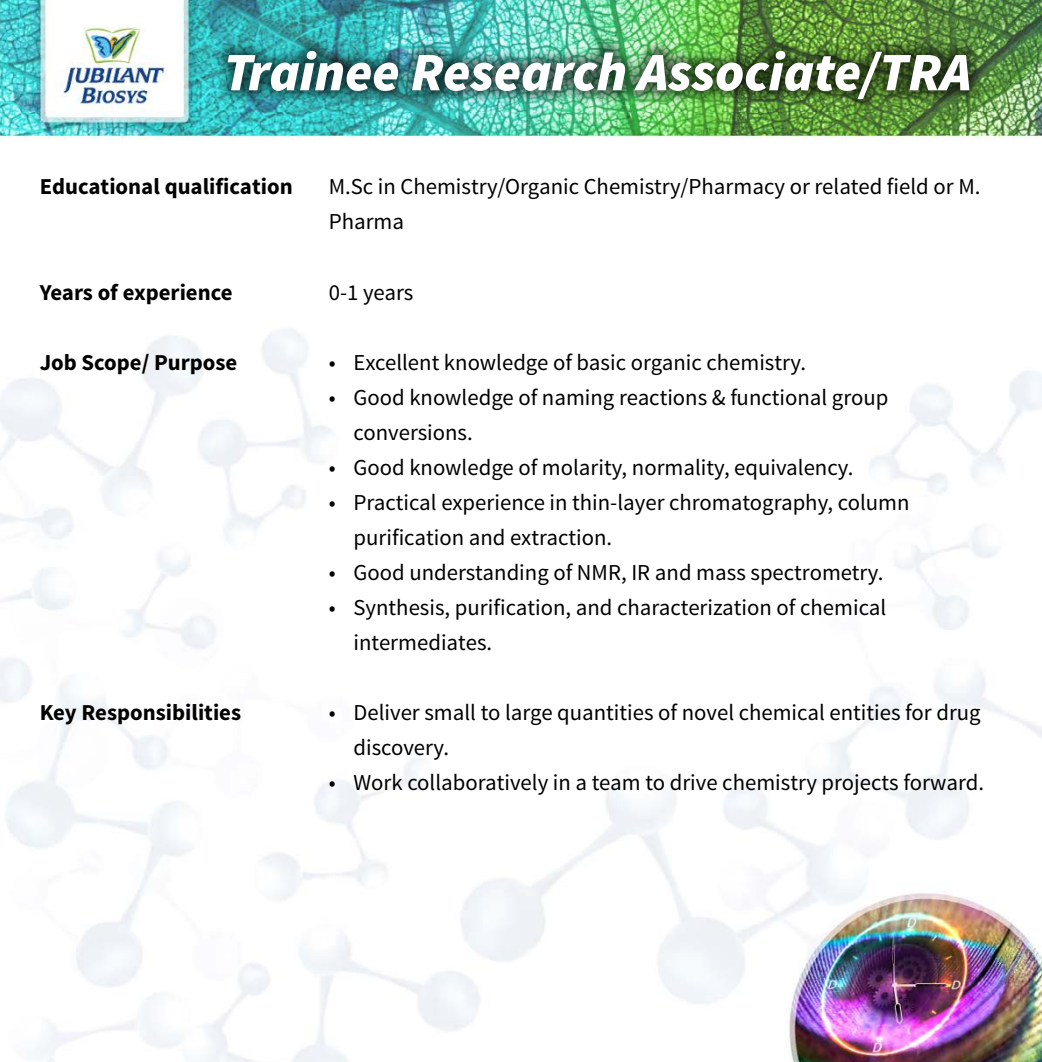
<style>
.page{position:relative;width:1042px;height:1062px;background:#fff}
.page>*{position:absolute;margin:0;border:0;box-sizing:border-box;transform-origin:0 0}
.t1{font:italic 900 54.25px "Source Sans Pro";color:#fff}
.t2{font:22.75px/35px "Source Sans Pro";color:#000}
.t3{font:700 22.75px "Source Sans Pro";color:#000}
</style>
<div class="page">
<img style="left:0;top:0;width:1042px;height:1062px">
<div style="left:213px;top:35px;width:771px;height:80px;background:#000;opacity:.6"></div>
<h1 class="t1" style="left:223px;top:51px;width:749px">Trainee Research Associate/TRA</h1>
<p class="t3" style="left:40px;top:178px;width:255px">Educational qualification</p>
<p class="t2" style="left:329px;top:171px;width:653px">M.Sc in Chemistry/Organic Chemistry/Pharmacy or related field or M.<br>Pharma</p>
<p class="t3" style="left:40px;top:283px;width:194px">Years of experience</p>
<p class="t2" style="left:329px;top:276px;width:86px">0-1 years</p>
<p class="t3" style="left:40px;top:353px;width:199px">Job Scope/ Purpose</p>
<p class="t2" style="left:329px;top:346px;width:479px">• Excellent knowledge of basic organic chemistry.</p>
<p class="t2" style="left:353px;top:381px;width:536px;text-indent:-25px">• Good knowledge of naming reactions &amp; functional group conversions.</p>
<p class="t2" style="left:329px;top:451px;width:526px">• Good knowledge of molarity, normality, equivalency.</p>
<p class="t2" style="left:353px;top:486px;width:557px;text-indent:-25px">• Practical experience in thin-layer chromatography, column purification and extraction.</p>
<p class="t2" style="left:329px;top:556px;width:556px">• Good understanding of NMR, IR and mass spectrometry.</p>
<p class="t2" style="left:353px;top:591px;width:534px;text-indent:-25px">• Synthesis, purification, and characterization of chemical intermediates.</p>
<p class="t3" style="left:40px;top:703px;width:203px">Key Responsibilities</p>
<p class="t2" style="left:353px;top:696px;width:629px;text-indent:-25px">• Deliver small to large quantities of novel chemical entities for drug discovery.</p>
<p class="t2" style="left:329px;top:766px;width:657px">• Work collaboratively in a team to drive chemistry projects forward.</p>
</div>
